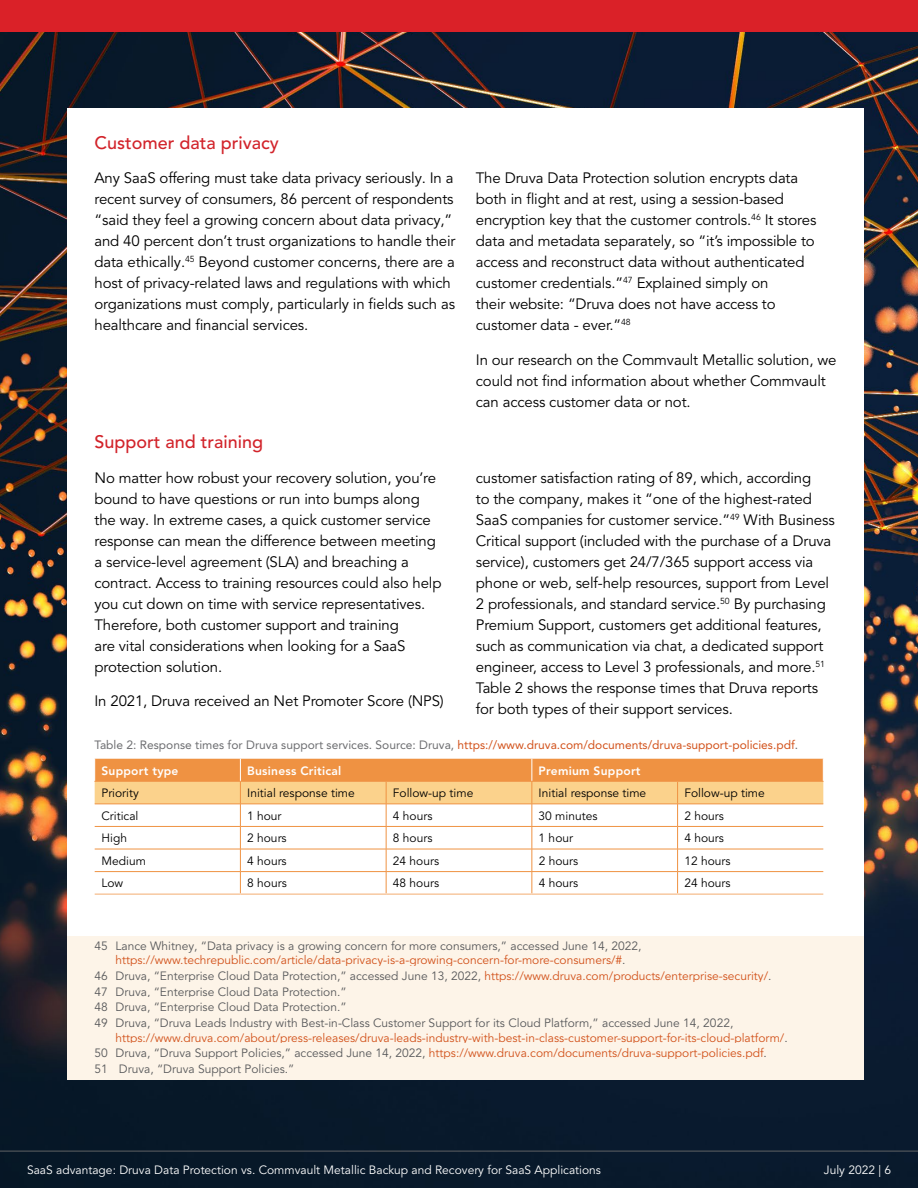
<style>
.page{position:relative;width:918px;height:1188px;background:#fff}
.page>*{position:absolute;margin:0;border:0;box-sizing:border-box;transform-origin:0 0}
.t1{font:500 18px "Avenir LT Pro";color:#d2232a}
.t2{font:15px/21px "Avenir LT Pro";letter-spacing:-.01em;color:#000}
.t3{font:12px/15.8px "Avenir LT Pro";color:#d2521b;text-align:center}
.t4{font:12px/15.8px "Avenir LT Pro";color:#58595b}
.t5{font:12px "Avenir LT Pro";color:#000}
.t6{font:12px/26px "Avenir LT Pro";color:#6d6e71}
.t7{font:12px "Avenir LT Pro";color:#fff}
.t8{font:800 12px "Avenir LT Pro";letter-spacing:.02em;color:#fff}
.s1{color:#d2521b}
.s2{font-weight:800;color:#fff}
.s3{color:#58595b}
</style>
<div class="page">
<img style="left:0;top:32px;width:918px;height:1156px">
<div style="left:68px;top:108px;width:796px;height:972px;background:#fff"></div>
<div style="left:68px;top:936px;width:796px;height:38px;background:#fdf4e8"></div>
<div style="left:68px;top:966px;width:796px;height:23px;background:#fdf4e8"></div>
<div style="left:68px;top:982px;width:796px;height:23px;background:#fdf4e8"></div>
<div style="left:68px;top:998px;width:796px;height:23px;background:#fdf4e8"></div>
<div style="left:68px;top:1014px;width:796px;height:37px;background:#fdf4e8"></div>
<div style="left:68px;top:1044px;width:796px;height:23px;background:#fdf4e8"></div>
<div style="left:68px;top:1060px;width:796px;height:20px;background:#fdf4e8"></div>
<hr style="left:95px;top:893px;width:145px;height:2px;background:#f7c8a0">
<hr style="left:240px;top:893px;width:146px;height:2px;background:#f7c8a0">
<hr style="left:386px;top:893px;width:146px;height:2px;background:#f7c8a0">
<hr style="left:532px;top:893px;width:146px;height:2px;background:#f7c8a0">
<hr style="left:678px;top:893px;width:145px;height:2px;background:#f7c8a0">
<svg style="left:94px;top:759px;width:730px;height:134px"></svg>
<hr style="left:94px;top:781px;width:146px;height:1px;background:#ef9242">
<hr style="left:240px;top:781px;width:146px;height:1px;background:#ef9242">
<hr style="left:386px;top:781px;width:146px;height:1px;background:#ef9242">
<hr style="left:532px;top:781px;width:146px;height:1px;background:#ef9242">
<hr style="left:678px;top:781px;width:146px;height:1px;background:#ef9242">
<hr style="left:0;top:1151px;width:918px;height:1px;background:#616264">
<div style="left:0;top:0;width:918px;height:32px;background:#da2128"></div>
<p class="t1" style="left:94px;top:132px;width:186px">Customer data privacy</p>
<p class="t2" style="left:94px;top:168px;width:363px">Any SaaS offering must take data privacy seriously. In a recent survey of consumers, 86 percent of respondents “said they feel a growing concern about data privacy,” and 40 percent don’t trust organizations to handle their data ethically.<sup>45</sup> Beyond customer concerns, there are a host of privacy-related laws and regulations with which organizations must comply, particularly in fields such as healthcare and financial services.</p>
<p class="t2" style="left:476px;top:168px;width:342px">The Druva Data Protection solution encrypts data both in flight and at rest, using a session-based encryption key that the customer controls.<sup>46</sup> It stores data and metadata separately, so “it’s impossible to access and reconstruct data without authenticated customer credentials.”<sup>47</sup> Explained simply on<br>their website: “Druva does not have access to customer data - ever.”<sup>48</sup></p>
<p class="t2" style="left:476px;top:349px;width:362px">In our research on the Commvault Metallic solution, we could not find information about whether Commvault can access customer data or not.</p>
<p class="t1" style="left:94px;top:432px;width:170px">Support and training</p>
<p class="t2" style="left:94px;top:468px;width:349px">No matter how robust your recovery solution, you’re bound to have questions or run into bumps along the way. In extreme cases, a quick customer service response can mean the difference between meeting a service-level agreement (SLA) and breaching a contract. Access to training resources could also help you cut down on time with service representatives.<br>Therefore, both customer support and training<br>are vital considerations when looking for a SaaS protection solution.</p>
<p class="t2" style="left:94px;top:691px;width:351px">In 2021, Druva received an Net Promoter Score (NPS)</p>
<p class="t2" style="left:476px;top:468px;width:360px">customer satisfaction rating of 89, which, according<br>to the company, makes it “one of the highest-rated SaaS companies for customer service.”<sup>49</sup> With Business Critical support (included with the purchase of a Druva service), customers get 24/7/365 support access via phone or web, self-help resources, support from Level 2 professionals, and standard service.<sup>50</sup> By purchasing Premium Support, customers get additional features, such as communication via chat, a dedicated support engineer, access to Level 3 professionals, and more.<sup>51<br></sup>Table 2 shows the response times that Druva reports for both types of their support services.</p>
<p class="t6" style="left:101px;top:731px;width:698px;text-indent:-7px">Table 2: Response times for Druva support services. Source: Druva, <span class="s1">https://www.druva.com/documents/druva-support-policies.pdf</span>.<br><span class="s2">Support type</span></p>
<p class="t8" style="left:247px;top:763px;width:96px">Business Critical</p>
<p class="t8" style="left:539px;top:763px;width:104px">Premium Support</p>
<p class="t5" style="left:101px;top:786px;width:39px">Priority</p>
<p class="t5" style="left:247px;top:786px;width:109px">Initial response time</p>
<p class="t5" style="left:393px;top:786px;width:82px">Follow-up time</p>
<p class="t5" style="left:539px;top:786px;width:109px">Initial response time</p>
<p class="t5" style="left:684px;top:786px;width:82px">Follow-up time</p>
<p class="t5" style="left:101px;top:808px;width:39px">Critical</p>
<p class="t5" style="left:247px;top:808px;width:36px">1 hour</p>
<p class="t5" style="left:393px;top:808px;width:41px">4 hours</p>
<p class="t5" style="left:539px;top:808px;width:60px">30 minutes</p>
<p class="t5" style="left:684px;top:808px;width:41px">2 hours</p>
<p class="t5" style="left:101px;top:831px;width:27px">High</p>
<p class="t5" style="left:247px;top:831px;width:41px">2 hours</p>
<p class="t5" style="left:393px;top:831px;width:41px">8 hours</p>
<p class="t5" style="left:539px;top:831px;width:36px">1 hour</p>
<p class="t5" style="left:684px;top:831px;width:41px">4 hours</p>
<p class="t5" style="left:101px;top:854px;width:46px">Medium</p>
<p class="t5" style="left:247px;top:854px;width:41px">4 hours</p>
<p class="t5" style="left:393px;top:854px;width:48px">24 hours</p>
<p class="t5" style="left:539px;top:854px;width:41px">2 hours</p>
<p class="t5" style="left:684px;top:854px;width:48px">12 hours</p>
<p class="t5" style="left:101px;top:876px;width:23px">Low</p>
<p class="t5" style="left:247px;top:876px;width:41px">8 hours</p>
<p class="t5" style="left:393px;top:876px;width:48px">48 hours</p>
<p class="t5" style="left:539px;top:876px;width:41px">4 hours</p>
<p class="t5" style="left:684px;top:876px;width:48px">24 hours</p>
<p class="t3" style="left:94px;top:938px;width:549px;line-height:14.4px"><span class="s3">45 Lance Whitney, “Data privacy is a growing concern for more consumers,” accessed June 14, 2022, </span>https://www.techrepublic.com/article/data-privacy-is-a-growing-concern-for-more-consumers/#<span class="s3">.</span></p>
<p class="t4" style="left:94px;top:968px;width:678px">46 Druva, “Enterprise Cloud Data Protection,” accessed June 13, 2022, <span class="s1">https://www.druva.com/products/enterprise-security/</span>.<br>47 Druva, “Enterprise Cloud Data Protection.”<br>48 Druva, “Enterprise Cloud Data Protection.”<br>49 Druva, “Druva Leads Industry with Best-in-Class Customer Support for its Cloud Platform,” accessed June 14, 2022,</p>
<p class="t3" style="left:94px;top:1030px;width:695px;text-align:left;text-indent:21px">https://www.druva.com/about/press-releases/druva-leads-industry-with-best-in-class-customer-support-for-its-cloud-platform/<span class="s3">.<br>50 Druva, “Druva Support Policies,” accessed June 14, 2022,</span> https://www.druva.com/documents/druva-support-policies.pdf<span class="s3">.<br>51 Druva, “Druva Support Policies.”</span></p>
<p class="t7" style="left:27px;top:1163px;width:575px">SaaS advantage: Druva Data Protection vs. Commvault Metallic Backup and Recovery for SaaS Applications</p>
<p class="t7" style="left:824px;top:1163px;width:69px">July 2022 | 6</p>
</div>
